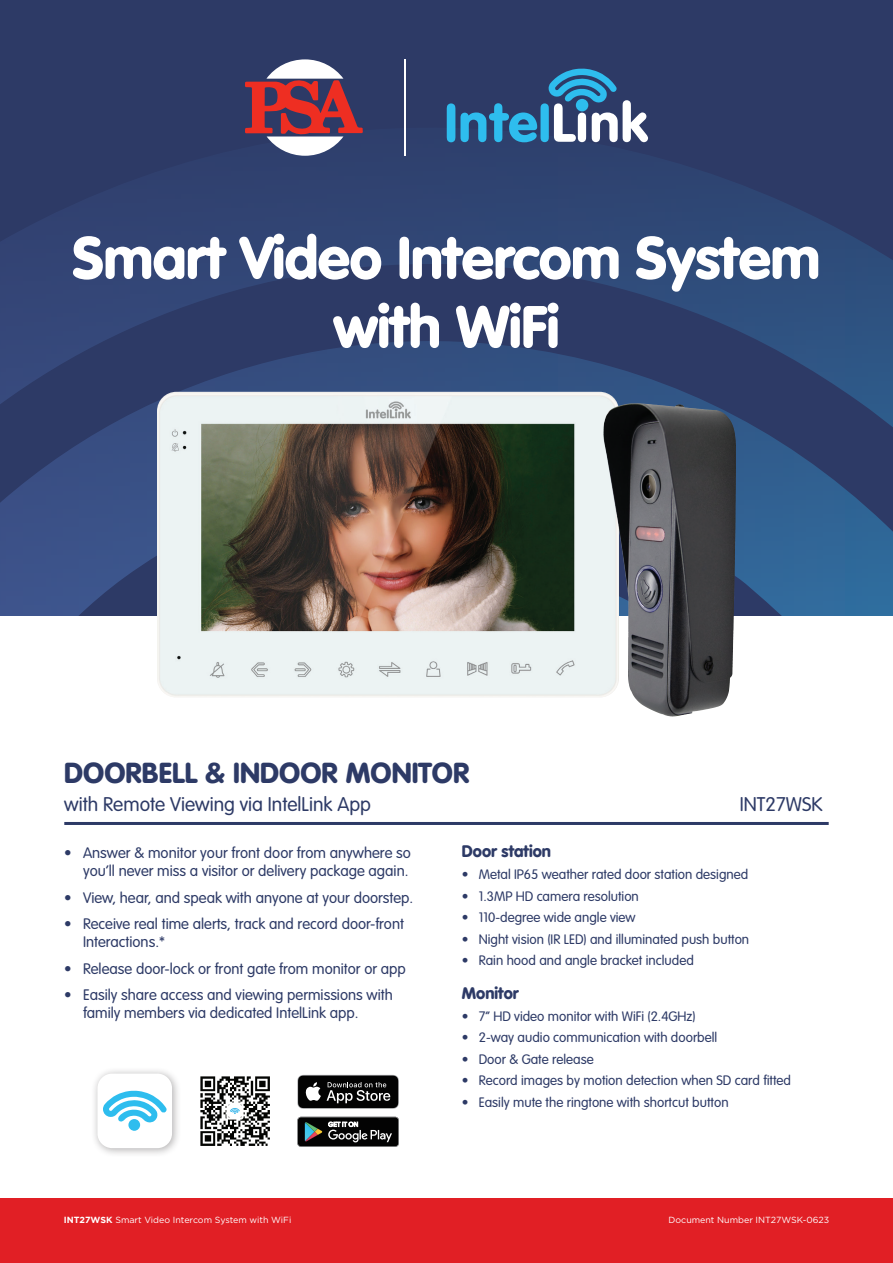
<style>
.page{position:relative;width:893px;height:1263px;background:#fff}
.page>*{position:absolute;margin:0;border:0;box-sizing:border-box;transform-origin:0 0}
.t1{font:900 58.5px/69px "VAG Rounded LT Pro";letter-spacing:-.01em;color:#fff;text-align:center}
.t2{font:900 28.5px "VAG Rounded LT Pro";color:#2d3a66}
.t3{font:300 19.5px "VAG Rounded LT Pro";color:#2d3a66}
.t4{font:900 16.5px "VAG Rounded LT Pro";color:#2d3a66}
.t5{font:300 15px/18px "VAG Rounded LT Pro";color:#2d3a66}
.t6{font:300 13.5px "VAG Rounded LT Pro";color:#2d3a66}
.t7{font:8.85px "Gotham";color:#fff}
.s1{font-weight:700}
</style>
<div class="page">
<div style="left:0;top:0;width:893px;height:615px;background:#2d3a66"></div>
<svg style="left:0;top:126px;width:893px;height:489px"></svg>
<hr style="left:64px;top:822px;width:765px;height:3px;background:#2d3a66">
<div style="left:0;top:1198px;width:893px;height:65px;background:#e11f25"></div>
<svg style="left:244px;top:59px;width:120px;height:97px"></svg>
<hr style="left:404px;top:59px;width:2px;height:97px;background:#fff">
<svg style="left:447px;top:68px;width:201px;height:74px"></svg>
<div style="left:576px;top:99px;width:12px;height:13px;background:#2ebdee;border-radius:50%"></div>
<img style="left:157px;top:392px;width:462px;height:305px">
<img style="left:603px;top:403px;width:34px;height:83px">
<svg style="left:297px;top:1117px;width:102px;height:30px;background:#2f3232"></svg>
<svg style="left:297px;top:1075px;width:102px;height:34px;background:#353535"></svg>
<img style="left:200px;top:1076px;width:70px;height:70px">
<div style="left:91px;top:1067px;width:90px;height:90px;background:#231f20;opacity:.35"></div>
<div style="left:97px;top:1073px;width:75px;height:75px;background:#fff;border-radius:15px"></div>
<svg style="left:103px;top:1090px;width:64px;height:33px"></svg>
<div style="left:128px;top:1119px;width:12px;height:12px;background:#2ebdee;border-radius:50%"></div>
<h1 class="t1" style="left:73px;top:223px;width:749px">Smart Video Intercom System with WiFi</h1>
<h2 class="t2" style="left:64px;top:754px;width:407px">DOORBELL &amp; INDOOR MONITOR</h2>
<h3 class="t3" style="left:64px;top:792px;width:308px">with Remote Viewing via IntelLink App</h3>
<h3 class="t3" style="left:740px;top:792px;width:84px">INT27WSK</h3>
<p class="t5" style="left:64px;top:844px;width:348px;text-align:right">• Answer &amp; monitor your front door from anywhere so you’ll never miss a visitor or delivery package again.</p>
<p class="t5" style="left:64px;top:889px;width:351px">• View, hear, and speak with anyone at your doorstep.</p>
<p class="t5" style="left:83px;top:915px;width:322px;text-indent:-19px">• Receive real time alerts, track and record door-front<br>Interactions.*</p>
<p class="t5" style="left:64px;top:960px;width:343px">• Release door-lock or front gate from monitor or app</p>
<p class="t5" style="left:83px;top:986px;width:311px;text-indent:-19px">• Easily share access and viewing permissions with family members via dedicated IntelLink app.</p>
<p class="t4" style="left:462px;top:840px;width:91px">Door station</p>
<p class="t6" style="left:462px;top:866px;width:288px">• Metal IP65 weather rated door station designed</p>
<p class="t6" style="left:462px;top:888px;width:179px">• 1.3MP HD camera resolution</p>
<p class="t6" style="left:462px;top:909px;width:175px">• 110-degree wide angle view</p>
<p class="t6" style="left:462px;top:931px;width:289px">• Night vision (IR LED) and illuminated push button</p>
<p class="t6" style="left:462px;top:952px;width:233px">• Rain hood and angle bracket included</p>
<p class="t4" style="left:462px;top:982px;width:58px">Monitor</p>
<p class="t6" style="left:462px;top:1008px;width:235px">• 7” HD video monitor with WiFi (2.4GHz)</p>
<p class="t6" style="left:462px;top:1030px;width:257px">• 2-way audio communication with doorbell</p>
<p class="t6" style="left:462px;top:1051px;width:133px">• Door &amp; Gate release</p>
<p class="t6" style="left:462px;top:1073px;width:331px">• Record images by motion detection when SD card fitted</p>
<p class="t6" style="left:462px;top:1094px;width:268px">• Easily mute the ringtone with shortcut button</p>
<p class="t7" style="left:64px;top:1214px;width:229px"><span class="s1">INT27WSK</span> Smart Video Intercom System with WiFi</p>
<p class="t7" style="left:669px;top:1214px;width:162px">Document Number INT27WSK-0623</p>
</div>
